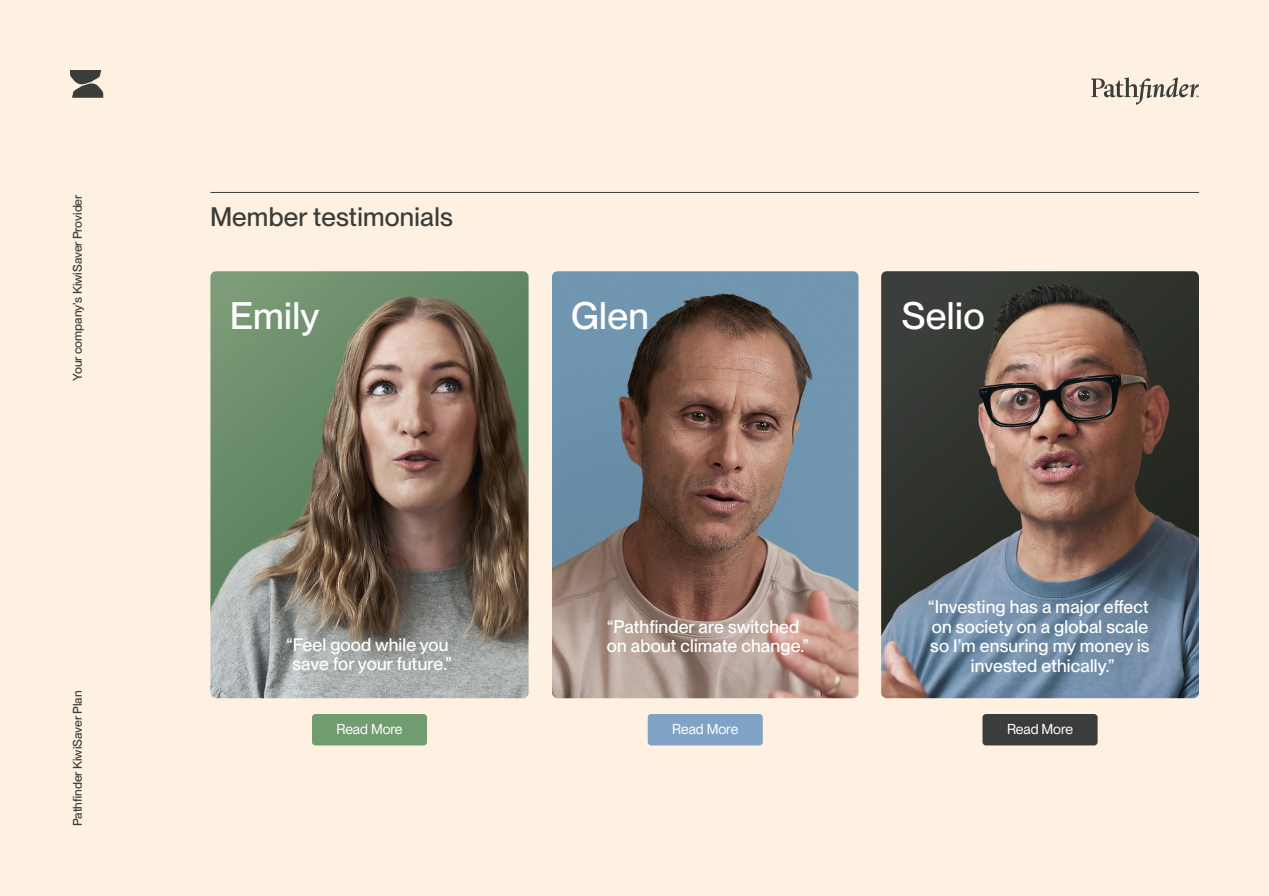
<style>
.page{position:relative;width:1269px;height:896px;background:#fff1e2}
.page>*{position:absolute;margin:0;border:0;box-sizing:border-box;transform-origin:0 0}
.t1{font:500 37.54px "PP Neue Montreal";letter-spacing:.01em;color:#fff}
.t2{font:500 26.25px "PP Neue Montreal";letter-spacing:.01em;color:#3a3d3a}
.t3{font:500 17.76px/19.8px "PP Neue Montreal";letter-spacing:.01em;color:#fff;text-align:center}
.t4{font:14px "PP Neue Montreal";letter-spacing:-.005em;color:#fff}
.t5{font:500 12.25px "PP Neue Montreal";color:#3a3d3a}
</style>
<div class="page">
<svg style="left:70px;top:70px;width:33px;height:28px"></svg>
<svg style="left:1091px;top:78px;width:108px;height:27px"></svg>
<img style="left:881px;top:271px;width:318px;height:427px">
<img style="left:552px;top:271px;width:306px;height:427px">
<img style="left:210px;top:271px;width:318px;height:427px">
<hr style="left:210px;top:192px;width:989px;height:1px;background:#3a3d3a">
<div style="left:312px;top:714px;width:115px;height:31px;background:#719c6f;border-radius:4px"></div>
<div style="left:648px;top:714px;width:115px;height:31px;background:#80a3c5;border-radius:4px"></div>
<div style="left:982px;top:714px;width:115px;height:31px;background:#3a3d3a;border-radius:4px"></div>
<p class="t5" style="left:70px;top:381px;width:188px;rotate:-90deg">Your company’s KiwiSaver Provider</p>
<p class="t5" style="left:70px;top:826px;width:137px;rotate:-90deg">Pathfinder KiwiSaver Plan</p>
<h2 class="t2" style="left:210px;top:201px;width:244px">Member testimonials</h2>
<h1 class="t1" style="left:230px;top:293px;width:91px">Emily</h1>
<h1 class="t1" style="left:571px;top:293px;width:79px">Glen</h1>
<h1 class="t1" style="left:902px;top:293px;width:84px">Selio</h1>
<p class="t3" style="left:286px;top:634px;width:167px">“Feel good while you save for your future.”</p>
<p class="t3" style="left:607px;top:616px;width:203px;text-align:left">“Pathfinder are switched on about climate change.”</p>
<p class="t3" style="left:928px;top:597px;width:223px">“Investing has a major effect on society on a global scale so I’m ensuring my money is invested ethically.”</p>
<p class="t4" style="left:336px;top:721px;width:68px">Read More</p>
<p class="t4" style="left:672px;top:721px;width:68px">Read More</p>
<p class="t4" style="left:1007px;top:721px;width:68px">Read More</p>
</div>
